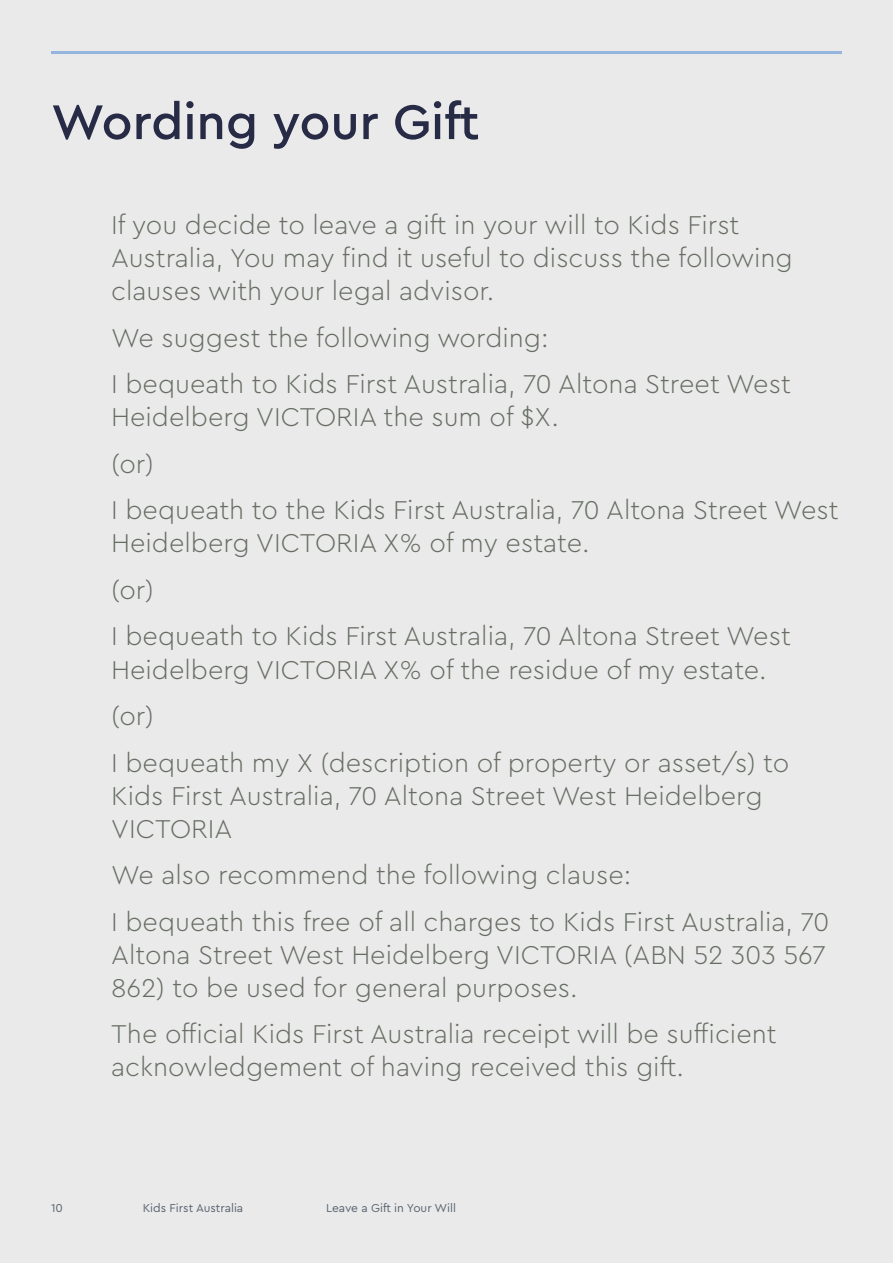
<style>
.page{position:relative;width:893px;height:1263px;background:#eaeaeb}
.page>*{position:absolute;margin:0;border:0;box-sizing:border-box;transform-origin:0 0}
.Main_Heading__With_R{font:500 51px "Cera Pro";color:#272b46}
.Paragraph_Style3{font:300 27px/33px "Cera Pro";color:#686e64}
.t1{font:12px "Cera Pro";color:#59646f}
</style>
<div class="page">
<hr style="left:51px;top:51px;width:791px;height:3px;background:#95b5de">
<p class="Main_Heading__With_R" style="left:51px;top:88px;width:430px">Wording your Gift</p>
<p class="Paragraph_Style3" style="left:111px;top:208px;width:683px">If you decide to leave a gift in your will to Kids First<br>Australia, You may find it useful to discuss the following clauses with your legal advisor.</p>
<p class="Paragraph_Style3" style="left:111px;top:320px;width:439px">We suggest the following wording:</p>
<p class="Paragraph_Style3" style="left:111px;top:367px;width:681px">I bequeath to Kids First Australia, 70 Altona Street West<br>Heidelberg VICTORIA the sum of $X.</p>
<p class="Paragraph_Style3" style="left:111px;top:446px;width:44px">(or)</p>
<p class="Paragraph_Style3" style="left:111px;top:493px;width:729px">I bequeath to the Kids First Australia, 70 Altona Street West<br>Heidelberg VICTORIA X% of my estate.</p>
<p class="Paragraph_Style3" style="left:111px;top:572px;width:44px">(or)</p>
<p class="Paragraph_Style3" style="left:111px;top:619px;width:681px">I bequeath to Kids First Australia, 70 Altona Street West<br>Heidelberg VICTORIA X% of the residue of my estate.</p>
<p class="Paragraph_Style3" style="left:111px;top:698px;width:44px">(or)</p>
<p class="Paragraph_Style3" style="left:111px;top:745px;width:680px">I bequeath my X (description of property or asset/s) to<br>Kids First Australia, 70 Altona Street West Heidelberg<br>VICTORIA</p>
<p class="Paragraph_Style3" style="left:111px;top:857px;width:522px">We also recommend the following clause:</p>
<p class="Paragraph_Style3" style="left:111px;top:904px;width:720px">I bequeath this free of all charges to Kids First Australia, 70<br>Altona Street West Heidelberg VICTORIA (ABN 52 303 567<br>862) to be used for general purposes.</p>
<p class="Paragraph_Style3" style="left:111px;top:1016px;width:667px">The official Kids First Australia receipt will be sufficient acknowledgement of having received this gift.</p>
<p class="t1" style="left:51px;top:1200px;width:13px">10</p>
<p class="t1" style="left:143px;top:1200px;width:102px">Kids First Australia</p>
<p class="t1" style="left:326px;top:1200px;width:132px">Leave a Gift in Your Will</p>
</div>
